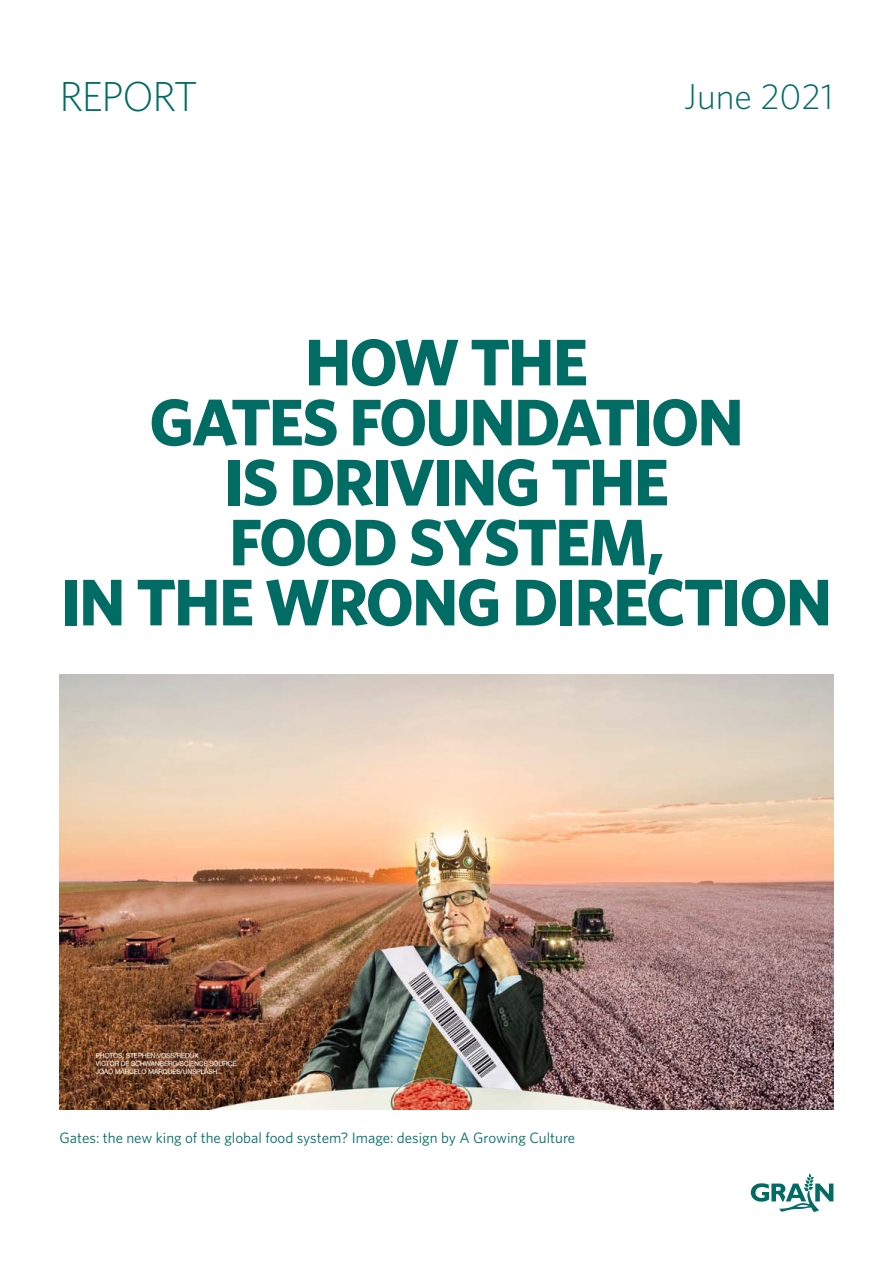
<style>
.page{position:relative;width:893px;height:1263px;background:#fff}
.page>*{position:absolute;margin:0;border:0;box-sizing:border-box;transform-origin:0 0}
.t1{font:700 66px/60px "Whitney";letter-spacing:-.035em;color:#006c64;text-align:center}
.t2{font:300 42px "Whitney";letter-spacing:-.03em;color:#006c64}
.t3{font:300 36px "Whitney";color:#006c64}
.t4{font:15px "Whitney";color:#006c64}
</style>
<div class="page">
<svg style="left:751px;top:1173px;width:82px;height:39px"></svg>
<img style="left:60px;top:674px;width:773px;height:436px">
<h2 class="t2" style="left:60px;top:72px;width:140px">REPORT</h2>
<h3 class="t3" style="left:684px;top:76px;width:151px">June 2021</h3>
<h1 class="t1" style="left:61px;top:330px;width:773px">HOW TH E<br>GATES FOUNDATION<br>IS DRIVING TH E<br>FOOD SYSTEM,<br>IN TH E WRONG DIRECTION</h1>
<p class="t4" style="left:60px;top:1128px;width:517px">Gates: the new king of the global food system? Image: design by A Growing Culture</p>
</div>
